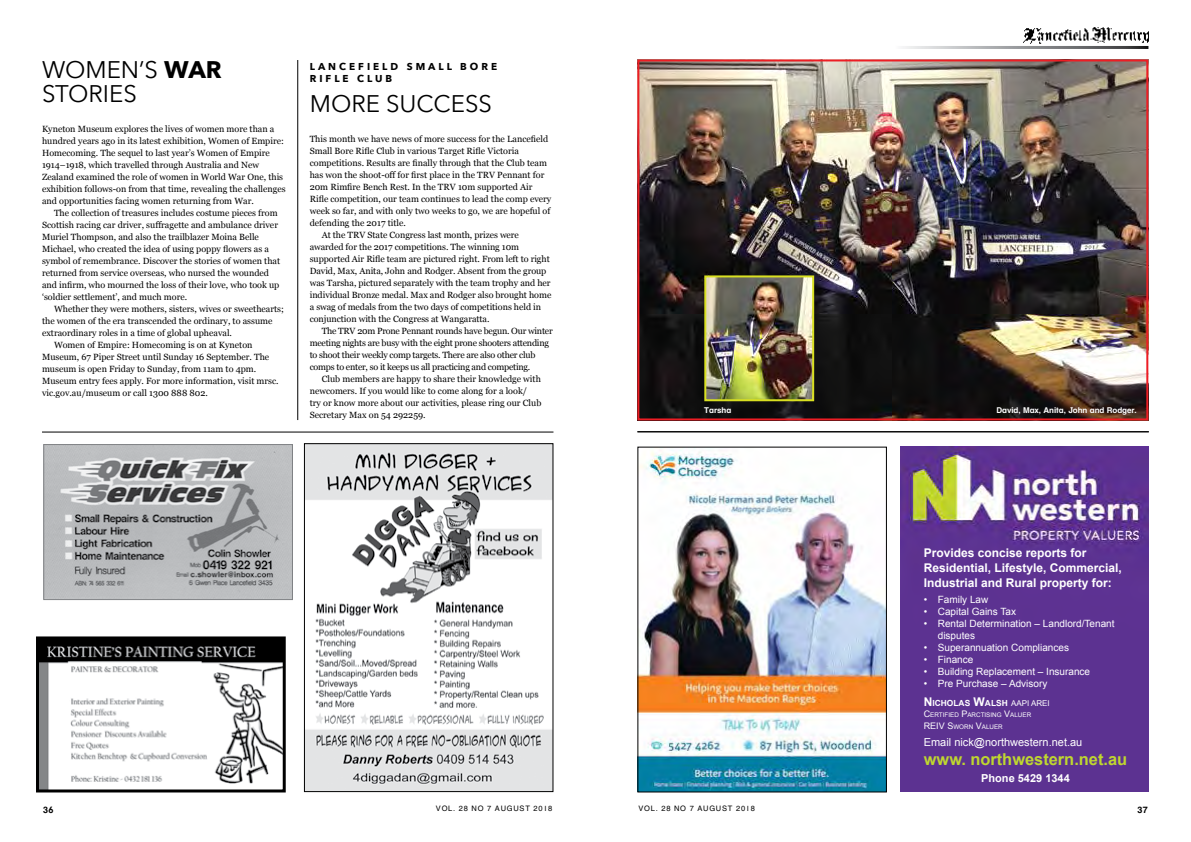
<style>
.page{position:relative;width:1191px;height:842px;background:#fff}
.page>*{position:absolute;margin:0;border:0;box-sizing:border-box;transform-origin:0 0}
.t1{font:24px/24px "Avenir Next";color:#000}
.t2{font:700 16.4px "Arial";color:#bfd730}
.t3{font:700 12px/15px "Arial";color:#fff}
.t4{font:11px "Arial";color:#fff}
.t5{font:700 11px "Arial";color:#fff}
.t6{font:10px/12px "Arial";color:#fff}
.t7{font:700 10px "Avenir Next";letter-spacing:.3em;color:#000}
.t8{font:9px/12px "Georgia";color:#000}
.t9{font:9px "Georgia";letter-spacing:-.025em;color:#000}
.t10{font:700 9px "Helvetica Textbook";color:#000}
.t11{font:700 8.4px "Arial";color:#fff}
.t12{font:700 8px "Helvetica Textbook";letter-spacing:-.005em;color:#fff}
.t13{font:7.5px "Helvetica Textbook";letter-spacing:.1em;color:#000}
.t14{font:6.3px/11.9px "Arial";color:#fff}
.s1{font-weight:700}
.s2{font-size:12px}
.s3{font-weight:400;font-size:8px}
.s4{font-size:9px}
</style>
<div class="page">
<img style="left:306px;top:445px;width:245px;height:345px">
<div style="left:304px;top:443px;width:249px;height:349px;border:1px solid #000"></div>
<hr style="left:42px;top:432px;width:511px;height:1px;background:#000">
<img style="left:40px;top:640px;width:242px;height:148px">
<div style="left:36px;top:636px;width:250px;height:156px;border:3px solid #000"></div>
<img style="left:45px;top:446px;width:246px;height:152px">
<div style="left:43px;top:444px;width:250px;height:156px;border:1px solid #808285"></div>
<hr style="left:297px;top:60px;width:1px;height:360px;background:#000">
<hr style="left:637px;top:431px;width:511px;height:1px;background:#000">
<img style="left:639px;top:450px;width:246px;height:340px">
<img style="left:900px;top:447px;width:248px;height:344px">
<hr style="left:637px;top:432px;width:511px;height:1px;background:#000">
<img style="left:640px;top:62px;width:505px;height:355px">
<div style="left:637px;top:59px;width:511px;height:361px;border:2px solid #ed1d24"></div>
<img style="left:707px;top:278px;width:104px;height:120px">
<div style="left:704px;top:275px;width:110px;height:126px;border:2px solid #d9e021"></div>
<img style="left:1024px;top:27px;width:125px;height:20px">
<hr style="left:893px;top:46px;width:255px;height:3px;background:#fff">
<h1 class="t1" style="left:42px;top:58px;width:181px">WOMEN’S <span class="s1">WAR<br></span>STORIES</h1>
<p class="t8" style="left:42px;top:123px;width:245px">Kyneton Museum explores the lives of women more than a hundred years ago in its latest exhibition, Women of Empire:<br>Homecoming. The sequel to last year’s Women of Empire 1914–1918, which travelled through Australia and New Zealand examined the role of women in World War One, this exhibition follows-on from that time, revealing the challenges and opportunities facing women returning from War.</p>
<p class="t8" style="left:42px;top:207px;width:240px;text-indent:12px">The collection of treasures includes costume pieces from Scottish racing car driver, suffragette and ambulance driver Muriel Thompson, and also the trailblazer Moina Belle Michael, who created the idea of using poppy flowers as a symbol of remembrance. Discover the stories of women that returned from service overseas, who nursed the wounded and infirm, who mourned the loss of their love, who took up ‘soldier settlement’, and much more.</p>
<p class="t8" style="left:54px;top:302px;width:231px">Whether they were mothers, sisters, wives or sweethearts;</p>
<p class="t8" style="left:42px;top:314px;width:232px">the women of the era transcended the ordinary, to assume</p>
<p class="t8" style="left:42px;top:326px;width:191px">extraordinary roles in a time of global upheaval.</p>
<p class="t8" style="left:54px;top:338px;width:200px">Women of Empire: Homecoming is on at Kyneton</p>
<p class="t8" style="left:42px;top:350px;width:229px">Museum, 67 Piper Street until Sunday 16 September. The</p>
<p class="t8" style="left:42px;top:362px;width:216px">museum is open Friday to Sunday, from 11am to 4pm.</p>
<p class="t8" style="left:42px;top:374px;width:238px">Museum entry fees apply. For more information, visit mrsc.</p>
<p class="t8" style="left:42px;top:386px;width:167px">vic.gov.au/museum or call 1300 888 802.</p>
<p class="t7" style="left:310px;top:60px;width:137px">LANCEFIEL D SMALL</p>
<p class="t7" style="left:460px;top:60px;width:38px">B ORE</p>
<p class="t7" style="left:310px;top:72px;width:84px">RIFL E CL UB</p>
<h1 class="t1" style="left:310px;top:92px;width:184px">MORE SUCCESS</h1>
<p class="t8" style="left:310px;top:133px;width:240px">This month we have news of more success for the Lancefield</p>
<p class="t8" style="left:310px;top:145px;width:211px">Small Bore Rifle Club in various Target Rifle Victoria</p>
<p class="t8" style="left:310px;top:157px;width:239px">competitions. Results are finally through that the Club team</p>
<p class="t8" style="left:310px;top:169px;width:236px">has won the shoot-off for first place in the TRV Pennant for</p>
<p class="t8" style="left:310px;top:181px;width:224px">20m Rimfire Bench Rest. In the TRV 10m supported Air</p>
<p class="t8" style="left:310px;top:193px;width:243px">Rifle competition, our team continues to lead the comp every</p>
<p class="t8" style="left:310px;top:205px;width:242px">week so far, and with only two weeks to go, we are hopeful of</p>
<p class="t8" style="left:310px;top:217px;width:98px">defending the 2017 title.</p>
<p class="t8" style="left:322px;top:229px;width:199px">At the TRV State Congress last month, prizes were</p>
<p class="t8" style="left:310px;top:240px;width:211px">awarded for the 2017 competitions. The winning 10m</p>
<p class="t8" style="left:310px;top:252px;width:241px">supported Air Rifle team are pictured right. From left to right</p>
<p class="t8" style="left:310px;top:264px;width:238px">David, Max, Anita, John and Rodger. Absent from the group</p>
<p class="t8" style="left:310px;top:276px;width:242px">was Tarsha, pictured separately with the team trophy and her</p>
<p class="t8" style="left:310px;top:288px;width:243px">individual Bronze medal. Max and Rodger also brought home</p>
<p class="t8" style="left:310px;top:300px;width:233px">a swag of medals from the two days of competitions held in</p>
<p class="t8" style="left:310px;top:312px;width:181px">conjunction with the Congress at Wangaratta.</p>
<p class="t9" style="left:322px;top:324px;width:232px">The TRV 20m Prone Pennant rounds have begun. Our winter</p>
<p class="t9" style="left:310px;top:336px;width:241px">meeting nights are busy with the eight prone shooters attending</p>
<p class="t9" style="left:310px;top:348px;width:227px">to shoot their weekly comp targets. There are also other club</p>
<p class="t9" style="left:310px;top:360px;width:222px">comps to enter, so it keeps us all practicing and competing.</p>
<p class="t8" style="left:322px;top:372px;width:221px">Club members are happy to share their knowledge with</p>
<p class="t8" style="left:310px;top:384px;width:219px">newcomers. If you would like to come along for a look/</p>
<p class="t8" style="left:310px;top:396px;width:233px">try or know more about our activities, please ring our Club</p>
<p class="t8" style="left:310px;top:408px;width:117px">Secretary Max on 54 292259.</p>
<p class="t12" style="left:704px;top:405px;width:28px">Tarsha</p>
<p class="t12" style="left:996px;top:405px;width:142px">David, Max, Anita, John and Rodger.</p>
<h3 class="t3" style="left:923px;top:546px;width:200px">Provides concise reports for<br>Residential, Lifestyle, Commercial,<br>Industrial and Rural property for:</h3>
<p class="t6" style="left:923px;top:594px;width:66px">• Family Law</p>
<p class="t6" style="left:923px;top:606px;width:94px">• Capital Gains Tax</p>
<p class="t6" style="left:937px;top:618px;width:178px;text-indent:-14px">• Rental Determination – Landlord/Tenant disputes</p>
<p class="t6" style="left:923px;top:642px;width:147px">• Superannuation Compliances</p>
<p class="t6" style="left:923px;top:654px;width:51px">• Finance</p>
<p class="t6" style="left:923px;top:666px;width:168px">• Building Replacement – Insurance</p>
<p class="t6" style="left:923px;top:678px;width:125px">• Pre Purchase – Advisory</p>
<p class="t11" style="left:923px;top:697px;width:128px"><span class="s2">N</span>ICHOLAS <span class="s2">W</span>ALSH <span class="s3">AAPI AREI</span></p>
<p class="t14" style="left:923px;top:709px;width:49px"><span class="s4">C</span>ERTI FIED <span class="s4">P</span>ARC</p>
<p class="t14" style="left:923px;top:709px;width:104px;text-indent:57px">TISI NG <span class="s4">V</span>ALUER<br><span class="s4">REIV S</span>WORN <span class="s4">V</span>ALUER</p>
<p class="t4" style="left:923px;top:735px;width:160px">Email nick@northwestern.net.au</p>
<h2 class="t2" style="left:923px;top:749px;width:205px">www. northwestern.net.au</h2>
<p class="t5" style="left:981px;top:771px;width:90px">Phone 5429 1344</p>
<p class="t10" style="left:43px;top:804px;width:12px">36</p>
<p class="t13" style="left:436px;top:804px;width:118px">VOL. 28 NO 7 AUGUST 2018</p>
<p class="t13" style="left:638px;top:804px;width:118px">VOL. 28 NO 7 AUGUST 2018</p>
<p class="t10" style="left:1137px;top:804px;width:12px">37</p>
</div>
